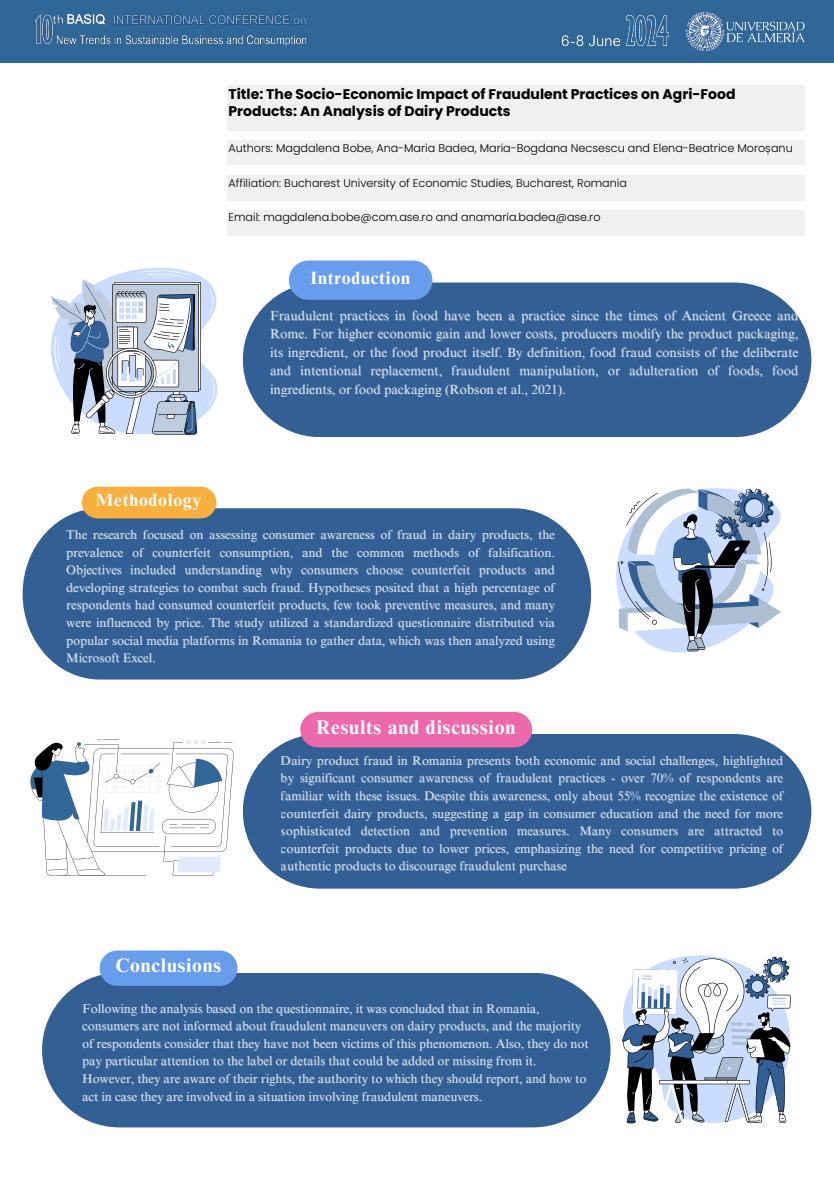
<style>
.page{position:relative;width:834px;height:1180px;background:#fff}
.page>*{position:absolute;margin:0;border:0;box-sizing:border-box;transform-origin:0 0}
.t1{font:700 19.84px "Times NRMT Pro";letter-spacing:.04em;color:#fff}
.t2{font:700 19.6px "Times NRMT Pro";letter-spacing:.04em;color:#fff}
.t3{font:700 17.75px "Times NRMT Pro";letter-spacing:.04em;color:#fff}
.t4{font:700 14px/16.5px "Poppins";color:#000}
.t5{font:13.23px/18.4px "Times NRMT Pro";color:#fff;text-align:justify}
.t6{font:12.6px/17.6px "Times NRMT Pro";color:#fff;text-align:justify}
.t7{font:300 11.2px "Poppins";color:#000}
</style>
<div class="page">
<div style="left:0;top:0;width:834px;height:62px;background:#2f6798"></div>
<img style="left:35px;top:14px;width:272px;height:33px">
<img style="left:685px;top:11px;width:120px;height:40px">
<img style="left:561px;top:14px;width:109px;height:33px">
<div style="left:227px;top:85px;width:578px;height:46px;background:#f0eff1"></div>
<div style="left:227px;top:141px;width:578px;height:24px;background:#f0eff1"></div>
<div style="left:227px;top:175px;width:578px;height:26px;background:#f0eff1"></div>
<div style="left:227px;top:210px;width:578px;height:25px;background:#f0eff1"></div>
<div style="left:23px;top:508px;width:568px;height:171px;background:#326094"></div>
<div style="left:243px;top:734px;width:568px;height:154px;background:#326094;border-radius:77px"></div>
<div style="left:243px;top:282px;width:568px;height:155px;background:#326094;border-radius:77px"></div>
<div style="left:42px;top:972px;width:569px;height:155px;background:#326094;border-radius:77px"></div>
<svg style="left:616px;top:488px;width:165px;height:165px"></svg>
<svg style="left:51px;top:267px;width:167px;height:168px"></svg>
<hr style="left:63px;top:875px;width:83px;height:1px;background:#000">
<svg style="left:30px;top:739px;width:204px;height:136px"></svg>
<svg style="left:622px;top:955px;width:169px;height:169px"></svg>
<svg style="left:289px;top:260px;width:143px;height:40px;background:#6c9eeb"></svg>
<div style="left:82px;top:486px;width:134px;height:32px;background:#f9af3c;border-radius:16px"></div>
<div style="left:300px;top:712px;width:232px;height:35px;background:#ed67ab;border-radius:18px"></div>
<svg style="left:100px;top:950px;width:137px;height:35px;background:#6d9eeb"></svg>
<h3 class="t4" style="left:229px;top:86px;width:509px">Title: The Socio-Economic Impact of Fraudulent Practices on Agri-Food<br>Products: An Analysis of Dairy Products</h3>
<p class="t7" style="left:229px;top:140px;width:566px">Authors: Magdalena Bobe, Ana-Maria Badea, Maria-Bogdana Necsescu and Elena-Beatrice Moroșanu</p>
<p class="t7" style="left:229px;top:175px;width:400px">Affiliation: Bucharest University of Economic Studies, Bucharest, Romania</p>
<p class="t7" style="left:229px;top:209px;width:374px">Email: magdalena.bobe@com.ase.ro and anamaria.badea@ase.ro</p>
<p class="t3" style="left:311px;top:271px;width:101px">Introduction</p>
<h2 class="t3" style="left:96px;top:493px;width:107px">Methodology</h2>
<p class="t5" style="left:270px;top:308px;width:530px">Fraudulent practices in food have been a practice since the times of Ancient Greece and Rome. For higher economic gain and lower costs, producers modify the product packaging, its ingredient, or the food product itself. By definition, food fraud consists of the deliberate and intentional replacement, fraudulent manipulation, or adulteration of foods, food ingredients, or food packaging (Robson et al., 2021).</p>
<p class="t6" style="left:66px;top:527px;width:490px">The research focused on assessing consumer awareness of fraud in dairy products, the prevalence of counterfeit consumption, and the common methods of falsification.<br>Objectives included understanding why consumers choose counterfeit products and developing strategies to combat such fraud. Hypotheses posited that a high percentage of respondents had consumed counterfeit products, few took preventive measures, and many were influenced by price. The study utilized a standardized questionnaire distributed via popular social media platforms in Romania to gather data, which was then analyzed using Microsoft Excel.</p>
<h4 class="t1" style="left:316px;top:719px;width:201px">Results and discussion</h4>
<h2 class="t2" style="left:115px;top:958px;width:107px">Conclusions</h2>
<p class="t6" style="left:281px;top:753px;width:504px">Dairy product fraud in Romania presents both economic and social challenges, highlighted by significant consumer awareness of fraudulent practices - over 70% of respondents are familiar with these issues. Despite this awareness, only about 55% recognize the existence of counterfeit dairy products, suggesting a gap in consumer education and the need for more sophisticated detection and prevention measures. Many consumers are attracted to counterfeit products due to lower prices, emphasizing the need for competitive pricing of authentic products to discourage fraudulent purchase</p>
<p class="t6" style="left:82px;top:1001px;width:508px;text-align:left">Following the analysis based on the questionnaire, it was concluded that in Romania, consumers are not informed about fraudulent maneuvers on dairy products, and the majority of respondents consider that they have not been victims of this phenomenon. Also, they do not pay particular attention to the label or details that could be added or missing from it.<br>However, they are aware of their rights, the authority to which they should report, and how to act in case they are involved in a situation involving fraudulent maneuvers.</p>
</div>
